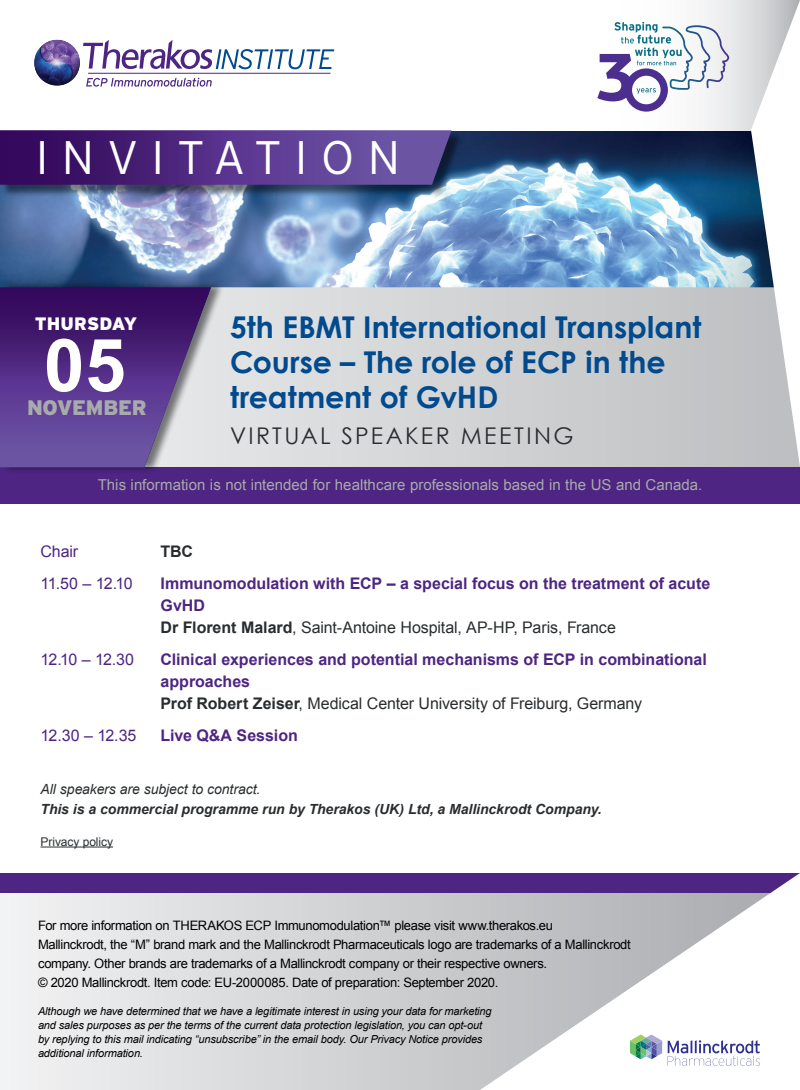
<style>
.page{position:relative;width:800px;height:1090px;background:#fff}
.page>*{position:absolute;margin:0;border:0;box-sizing:border-box;transform-origin:0 0}
.t1{font:700 73.2px "Arial";color:#fff}
.t2{font:300 47px "Interstate";letter-spacing:.275em;color:#fff}
.t3{font:700 30px/35px "Century Gothic";color:#004a8d}
.t4{font:23px "Century Gothic";letter-spacing:.1em;color:#292d2f}
.t5{font:900 21px "Interstate";letter-spacing:-.01em;color:#a8abab}
.t6{font:900 18px "Interstate";letter-spacing:-.005em;color:#fff}
.t7{font:700 16px/22px "Arial";color:#4e2582}
.t8{font:16px "Arial";letter-spacing:-.025em;color:#4e2582}
.t9{font:700 16px "Arial";color:#292d2f}
.t10{font:15px "Arial";letter-spacing:.005em;color:#a8abab}
.t11{font:italic 700 14px "Arial";letter-spacing:-.005em;color:#292d2f}
.t12{font:italic 14px "Arial";letter-spacing:-.005em;color:#292d2f}
.t13{font:13px/19px "Arial";letter-spacing:-.025em;color:#000001}
.t14{font:12px "Arial";letter-spacing:-.005em;color:#292d2f}
.t15{font:italic 11px/14px "Arial";letter-spacing:-.01em;color:#000001}
.s1{color:#292d2f}
.s2{font-weight:400;color:#292d2f}
</style>
<div class="page">
<img style="left:0;top:130px;width:751px;height:157px">
<svg style="left:225px;top:287px;width:526px;height:180px"></svg>
<svg style="left:643px;top:0;width:108px;height:130px"></svg>
<div style="left:2px;top:132px;width:461px;height:65px;background:#000001;opacity:.5"></div>
<svg style="left:0;top:130px;width:452px;height:55px"></svg>
<div style="left:0;top:467px;width:800px;height:36px;background:#4e2582"></div>
<div style="left:2px;top:281px;width:223px;height:193px;background:#000001;opacity:.5"></div>
<svg style="left:0;top:287px;width:211px;height:180px"></svg>
<svg style="left:751px;top:0;width:49px;height:467px"></svg>
<img style="left:34px;top:40px;width:46px;height:46px;border-radius:23px">
<hr style="left:88px;top:73px;width:242px;height:1px;background:#4e2582">
<svg style="left:86px;top:78px;width:126px;height:9px"></svg>
<svg style="left:83px;top:40px;width:251px;height:29px"></svg>
<svg style="left:597px;top:22px;width:112px;height:90px"></svg>
<svg style="left:0;top:893px;width:480px;height:197px"></svg>
<div style="left:0;top:873px;width:800px;height:20px;background:#4e2582"></div>
<svg style="left:480px;top:873px;width:320px;height:217px"></svg>
<svg style="left:630px;top:1035px;width:32px;height:24px"></svg>
<svg style="left:668px;top:1040px;width:92px;height:26px"></svg>
<hr style="left:41px;top:847px;width:72px;height:1px;background:#292d2f">
<h2 class="t2" style="left:36px;top:131px;width:366px">INVITATION</h2>
<h3 class="t6" style="left:35px;top:314px;width:104px">THURSDAY</h3>
<h1 class="t1" style="left:44px;top:317px;width:83px">05</h1>
<h3 class="t5" style="left:27px;top:396px;width:122px">NOVEMBER</h3>
<h3 class="t3" style="left:230px;top:308px;width:473px">5th EBMT International Transplant<br>Course – The role of ECP in the treatment of GvHD</h3>
<h3 class="t4" style="left:230px;top:421px;width:345px">VIRTUAL SPEAKER MEETING</h3>
<p class="t10" style="left:98px;top:475px;width:606px">This information is not intended for healthcare professionals based in the US and Canada.</p>
<p class="t8" style="left:41px;top:541px;width:39px">Chair</p>
<p class="t9" style="left:161px;top:540px;width:34px">TBC</p>
<p class="t8" style="left:41px;top:573px;width:94px">11.50 – 12.10</p>
<p class="t7" style="left:161px;top:573px;width:551px">Immunomodulation with ECP – a special focus on the treatment of acute<br>GvHD<br><span class="s1">Dr Florent Malard</span><span class="s2">, Saint-Antoine Hospital, AP-HP, Paris, France</span></p>
<p class="t8" style="left:41px;top:649px;width:95px">12.10 – 12.30</p>
<p class="t7" style="left:161px;top:649px;width:548px">Clinical experiences and potential mechanisms of ECP in combinational approaches<br><span class="s1">Prof Robert Zeiser</span><span class="s2">, Medical Center University of Freiburg, Germany</span></p>
<p class="t8" style="left:41px;top:725px;width:97px">12.30 – 12.35</p>
<p class="t7" style="left:161px;top:725px;width:139px">Live Q&amp;A Session</p>
<p class="t12" style="left:41px;top:780px;width:221px">All speakers are subject to contract.</p>
<p class="t11" style="left:41px;top:800px;width:563px">This is a commercial programme run by Therakos (UK) Ltd, a Mallinckrodt Company.</p>
<p class="t14" style="left:41px;top:834px;width:74px">Privacy policy</p>
<p class="t13" style="left:38px;top:917px;width:594px">For more information on THERAKOS ECP Immunomodulation™ please visit www.therakos.eu<br>Mallinckrodt, the “M” brand mark and the Mallinckrodt Pharmaceuticals logo are trademarks of a Mallinckrodt company. Other brands are trademarks of a Mallinckrodt company or their respective owners.<br>© 2020 Mallinckrodt. Item code: EU-2000085. Date of preparation: September 2020.</p>
<p class="t15" style="left:38px;top:1004px;width:455px">Although we have determined that we have a legitimate interest in using your data for marketing and sales purposes as per the terms of the current data protection legislation, you can opt-out by replying to this mail indicating “unsubscribe” in the email body. Our Privacy Notice provides additional information.</p>
</div>
